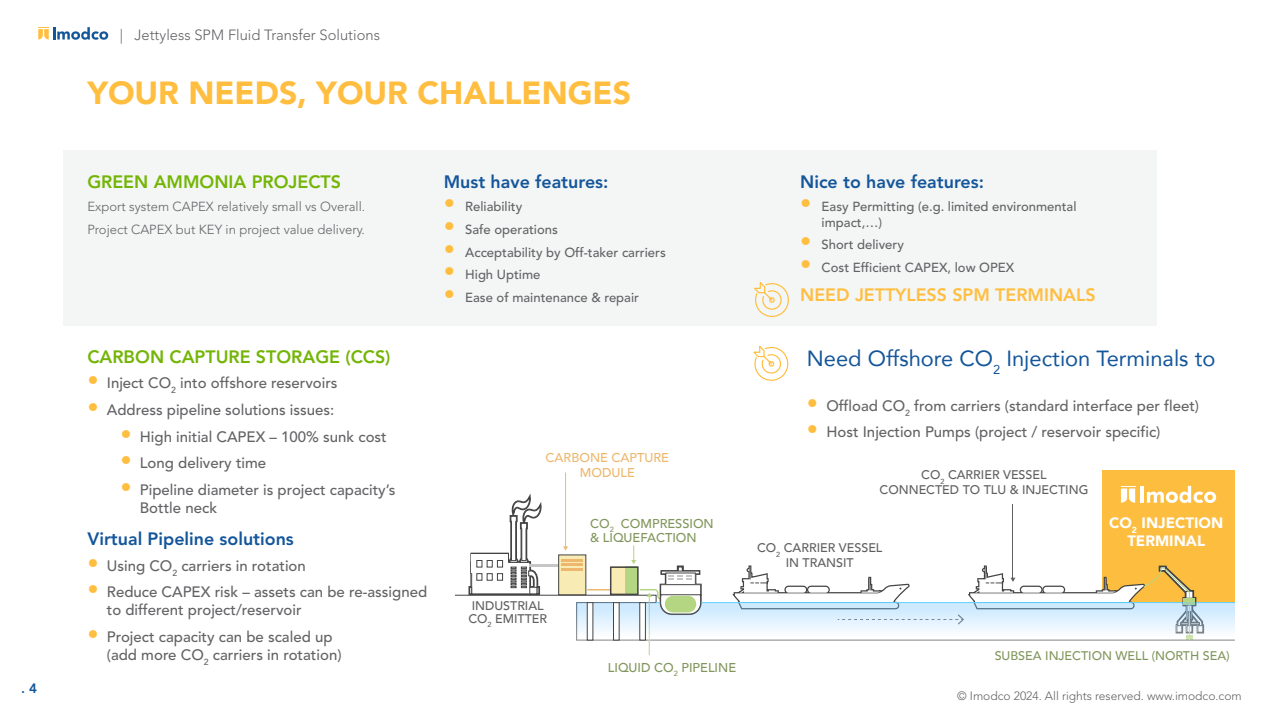
<style>
.page{position:relative;width:1263px;height:715px;background:#fff}
.page>*{position:absolute;margin:0;border:0;box-sizing:border-box;transform-origin:0 0}
.TITRE_JAUNE{font:900 31.95px "Avenir LT Com";color:#ffbe3f}
.TITRE_BLEU{font:21.9px "Avenir LT Com";color:#14569a}
.t1{font:800 17.85px "Avenir LT Std";color:#14569a}
.t2{font:800 17.85px "Avenir LT Std";color:#73b505}
.t3{font:800 17.85px "Avenir LT Std";color:#ffbe3f}
.t4{font:500 15px/18px "Avenir LT Std";color:#636366}
.t5{font:900 15px/17.5px "Avenir LT Com";color:#fff;text-align:center}
.t6{font:300 14.7px "Avenir LT Std";color:#636366}
.t7{font:800 13.5px "Avenir LT Std";color:#14569a}
.t8{font:500 13.05px/15.8px "Avenir LT Std";color:#636366}
.t9{font:300 13.05px "Avenir LT Std";color:#636366}
.t10{font:500 12.75px/13.4px "Avenir LT Com";color:#81965c}
.t11{font:500 12.75px/14.4px "Avenir LT Com";color:#edb86d;text-align:center}
.t12{font:500 12.45px/15px "Avenir LT Com";color:#606060;text-align:center}
.t13{font:500 12.45px "Avenir LT Com";color:#81965c}
.t14{font:300 12px "Avenir LT Std";color:#636366}
.s1{font-weight:800;font-size:22.5px;color:#ffbe3f}
</style>
<div class="page">
<svg style="left:38px;top:27px;width:70px;height:13px"></svg>
<div style="left:64px;top:151px;width:1093px;height:175px;background:#f4f5f5"></div>
<svg style="left:754px;top:282px;width:35px;height:35px"></svg>
<svg style="left:753px;top:345px;width:36px;height:36px"></svg>
<div style="left:1103px;top:470px;width:132px;height:132px;background:#fdbd3f"></div>
<hr style="left:565px;top:472px;width:1px;height:75px;background:#edb86d">
<hr style="left:649px;top:596px;width:1px;height:59px;background:#b4d683">
<svg style="left:455px;top:485px;width:780px;height:156px"></svg>
<p class="t7" style="left:21px;top:679px;width:17px">. 4</p>
<p class="t6" style="left:120px;top:26px;width:262px">| Jettyless SPM Fluid Transfer Solutions</p>
<p class="TITRE_JAUNE" style="left:87px;top:73px;width:545px">YOUR NEEDS, YOUR CHALLENGES</p>
<p class="t2" style="left:87px;top:171px;width:255px">GREEN AMMONIA PROJECTS</p>
<p class="t9" style="left:87px;top:199px;width:279px">Export system CAPEX relatively small vs Overall.</p>
<p class="t9" style="left:87px;top:221px;width:279px">Project CAPEX but KEY in project value delivery.</p>
<p class="t2" style="left:87px;top:346px;width:305px">CARBON CAPTURE STORAGE (CCS)</p>
<p class="t4" style="left:87px;top:374px;width:252px"><span class="s1">•</span> Inject CO<sub>2</sub> into offshore reservoirs</p>
<p class="t4" style="left:87px;top:401px;width:248px"><span class="s1">•</span> Address pipeline solutions issues:</p>
<p class="t4" style="left:120px;top:427px;width:268px"><span class="s1">•</span> High initial CAPEX – 100% sunk cost</p>
<p class="t4" style="left:120px;top:454px;width:147px"><span class="s1">•</span> Long delivery time</p>
<p class="t4" style="left:140px;top:480px;width:257px;text-indent:-20px"><span class="s1">•</span> Pipeline diameter is project capacity’s<br>Bottle neck</p>
<p class="t1" style="left:87px;top:528px;width:208px">Virtual Pipeline solutions</p>
<p class="t4" style="left:87px;top:556px;width:220px"><span class="s1">•</span> Using CO<sub>2</sub> carriers in rotation</p>
<p class="t4" style="left:107px;top:583px;width:322px;text-indent:-20px"><span class="s1">•</span> Reduce CAPEX risk – assets can be re-assigned to different project/reservoir</p>
<p class="t4" style="left:107px;top:627px;width:236px;text-indent:-20px"><span class="s1">•</span> Project capacity can be scaled up (add more CO<sub>2</sub> carriers in rotation)</p>
<p class="t1" style="left:444px;top:171px;width:166px">Must have features:</p>
<p class="t8" style="left:444px;top:199px;width:80px"><span class="s1">•</span> Reliability</p>
<p class="t8" style="left:444px;top:222px;width:116px"><span class="s1">•</span> Safe operations</p>
<p class="t8" style="left:444px;top:244px;width:223px"><span class="s1">•</span> Acceptability by Off-taker carriers</p>
<p class="t8" style="left:444px;top:267px;width:98px"><span class="s1">•</span> High Uptime</p>
<p class="t8" style="left:444px;top:290px;width:197px"><span class="s1">•</span> Ease of maintenance &amp; repair</p>
<p class="t11" style="left:546px;top:451px;width:125px">CARBONE CAPTURE<br>MODULE</p>
<p class="t12" style="left:468px;top:599px;width:80px;line-height:12.5px;text-align:left">INDUSTRIAL<br>CO<sub>2</sub> EMITTER</p>
<p class="t10" style="left:590px;top:517px;width:125px">CO<sub>2</sub> COMPRESSION &amp; LIQUEFACTION</p>
<p class="t10" style="left:608px;top:660px;width:130px">LIQUID CO<sub>2</sub> PIPELINE</p>
<p class="t1" style="left:800px;top:171px;width:185px">Nice to have features:</p>
<p class="t8" style="left:822px;top:199px;width:256px;text-indent:-21px"><span class="s1">•</span> Easy Permitting (e.g. limited environmental impact,…)</p>
<p class="t8" style="left:800px;top:237px;width:105px"><span class="s1">•</span> Short delivery</p>
<p class="t8" style="left:800px;top:260px;width:216px"><span class="s1">•</span> Cost Efficient CAPEX, low OPEX</p>
<p class="t3" style="left:800px;top:284px;width:297px">NEED JETTYLESS SPM TERMINALS</p>
<p class="TITRE_BLEU" style="left:807px;top:345px;width:410px">Need Offshore CO<sub>2</sub> Injection Terminals to</p>
<p class="t4" style="left:807px;top:397px;width:394px"><span class="s1">•</span> Offload CO<sub>2</sub> from carriers (standard interface per fleet)</p>
<p class="t4" style="left:807px;top:423px;width:355px"><span class="s1">•</span> Host Injection Pumps (project / reservoir specific)</p>
<p class="t12" style="left:879px;top:467px;width:210px">CO<sub>2</sub> CARRIER VESSEL<br>CONNECTED TO TLU &amp; INJECTING</p>
<p class="t12" style="left:757px;top:540px;width:127px">CO<sub>2</sub> CARRIER VESSEL<br>IN TRANSIT</p>
<p class="t5" style="left:1109px;top:514px;width:116px">CO<sub>2</sub> INJECTION<br>TERMINAL</p>
<p class="t13" style="left:995px;top:647px;width:237px">SUBSEA INJECTION WELL (NORTH SEA)</p>
<p class="t14" style="left:957px;top:688px;width:286px">© Imodco 2024. All rights reserved. www.imodco.com</p>
</div>
